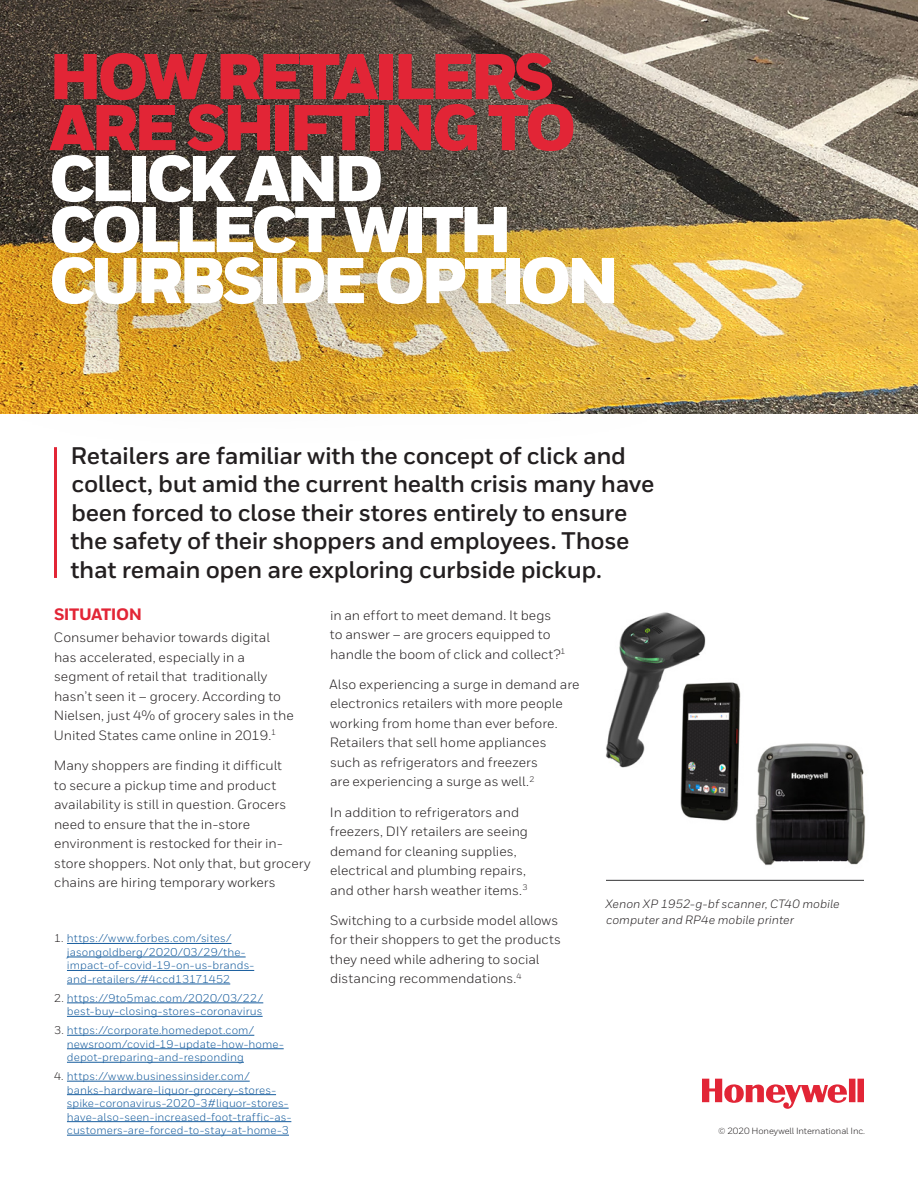
<style>
.page{position:relative;width:918px;height:1188px;background:#fff}
.page>*{position:absolute;margin:0;border:0;box-sizing:border-box;transform-origin:0 0}
.Title_68_54__the_res{font:900 64.5px/51px "Honeywell Sans";letter-spacing:-.075em;color:#fff}
.Intro_Body{font:700 24px/28.5px "Honeywell Sans";letter-spacing:-.015em;color:#231f20}
.Heading_2__11_12{font:800 16.5px "Honeywell Sans";letter-spacing:-.035em;color:#e22536}
.Body__9_13_pt{font:13.5px/19.5px "Honeywell Sans";color:#231f20}
.Caption__8_11{font:italic 12px/16.5px "Honeywell Sans";color:#231f20}
.t1{font:11.25px/13.5px "Honeywell Sans";letter-spacing:.005em;color:#175d9e}
._25_Back__Copyright{font:9px "Honeywell Sans";letter-spacing:-.01em;color:#231f20}
.s1{color:#e22536}
.s2{color:#231f20}
</style>
<div class="page">
<img style="left:760px;top:0;width:158px;height:414px">
<svg style="left:702px;top:1079px;width:162px;height:30px"></svg>
<div style="left:0;top:0;width:760px;height:460px;background:#231f20;opacity:.4"></div>
<hr style="left:54px;top:447px;width:3px;height:131px;background:#e22536">
<hr style="left:606px;top:880px;width:258px;height:1px;background:#3e3e3f">
<img style="left:680px;top:682px;width:61px;height:139px">
<img style="left:606px;top:612px;width:100px;height:156px">
<img style="left:755px;top:743px;width:111px;height:122px">
<hr style="left:67px;top:943px;width:164px;height:1px;background:#175d9e">
<hr style="left:67px;top:957px;width:179px;height:1px;background:#175d9e">
<hr style="left:67px;top:970px;width:187px;height:1px;background:#175d9e">
<hr style="left:67px;top:984px;width:163px;height:1px;background:#175d9e">
<hr style="left:67px;top:1003px;width:196px;height:1px;background:#175d9e">
<hr style="left:67px;top:1016px;width:196px;height:1px;background:#175d9e">
<hr style="left:67px;top:1035px;width:187px;height:1px;background:#175d9e">
<hr style="left:67px;top:1048px;width:217px;height:1px;background:#175d9e">
<hr style="left:67px;top:1062px;width:177px;height:1px;background:#175d9e">
<hr style="left:67px;top:1081px;width:183px;height:1px;background:#175d9e">
<hr style="left:67px;top:1094px;width:209px;height:1px;background:#175d9e">
<hr style="left:67px;top:1108px;width:222px;height:1px;background:#175d9e">
<hr style="left:67px;top:1121px;width:224px;height:1px;background:#175d9e">
<hr style="left:67px;top:1135px;width:222px;height:1px;background:#175d9e">
<p class="Title_68_54__the_res" style="left:49px;top:54px;width:572px"><span class="s1">HOW RETAILERS<br>ARE SHIFTING TO<br></span>CLICK AND<br>COLLECT WITH<br>CURBSIDE OPTION</p>
<p class="Intro_Body" style="left:70px;top:442px;width:585px">Retailers are familiar with the concept of click and collect, but amid the current health crisis many have been forced to close their stores entirely to ensure the safety of their shoppers and employees. Those that remain open are exploring curbside pickup.</p>
<p class="Heading_2__11_12" style="left:54px;top:604px;width:90px">SITUATION</p>
<p class="Body__9_13_pt" style="left:54px;top:628px;width:241px">Consumer behavior towards digital has accelerated, especially in a segment of retail that traditionally hasn’t seen it – grocery. According to Nielsen, just 4% of grocery sales in the United States came online in 2019.<sup>1</sup></p>
<p class="Body__9_13_pt" style="left:54px;top:756px;width:258px">Many shoppers are finding it difficult<br>to secure a pickup time and product availability is still in question. Grocers need to ensure that the in-store environment is restocked for their in&shy;store shoppers. Not only that, but grocery chains are hiring temporary workers</p>
<p class="Body__9_13_pt" style="left:330px;top:605px;width:237px">in an effort to meet demand. It begs to answer – are grocers equipped to handle the boom of click and collect?<sup>1</sup></p>
<p class="Body__9_13_pt" style="left:330px;top:674px;width:251px">Also experiencing a surge in demand are electronics retailers with more people working from home than ever before.<br>Retailers that sell home appliances such as refrigerators and freezers<br>are experiencing a surge as well.<sup>2</sup></p>
<p class="Body__9_13_pt" style="left:330px;top:802px;width:200px">In addition to refrigerators and freezers, DIY retailers are seeing demand for cleaning supplies, electrical and plumbing repairs, and other harsh weather items.<sup>3</sup></p>
<p class="Body__9_13_pt" style="left:330px;top:911px;width:233px">Switching to a curbside model allows for their shoppers to get the products they need while adhering to social distancing recommendations.<sup>4</sup></p>
<p class="Caption__8_11" style="left:605px;top:896px;width:236px">Xenon XP 1952-g-bf scanner, CT40 mobile computer and RP4e mobile printer</p>
<p class="t1" style="left:67px;top:932px;width:189px;text-indent:-13px"><span class="s2">1.</span> https://www.forbes.com/sites/ jasongoldberg/2020/03/29/the&shy;impact-of-covid-19-on-us-brands&shy;and-retailers/#4ccd13171452</p>
<p class="t1" style="left:54px;top:991px;width:211px;text-align:right"><span class="s2">2.</span> https://9to5mac.com/2020/03/22/ best-buy-closing-stores-coronavirus</p>
<p class="t1" style="left:67px;top:1024px;width:218px;text-indent:-13px"><span class="s2">3.</span> https://corporate.homedepot.com/ newsroom/covid-19-update-how-home&shy;depot-preparing-and-responding</p>
<p class="t1" style="left:67px;top:1069px;width:226px;text-indent:-13px"><span class="s2">4.</span> https://www.businessinsider.com/ banks-hardware-liquor-grocery-stores&shy;spike-coronavirus-2020-3#liquor-stores&shy;have-also-seen-increased-foot-traffic-as&shy;customers-are-forced-to-stay-at-home-3</p>
<p class="_25_Back__Copyright" style="left:718px;top:1126px;width:149px">© 2020 Honeywell International Inc.</p>
</div>
